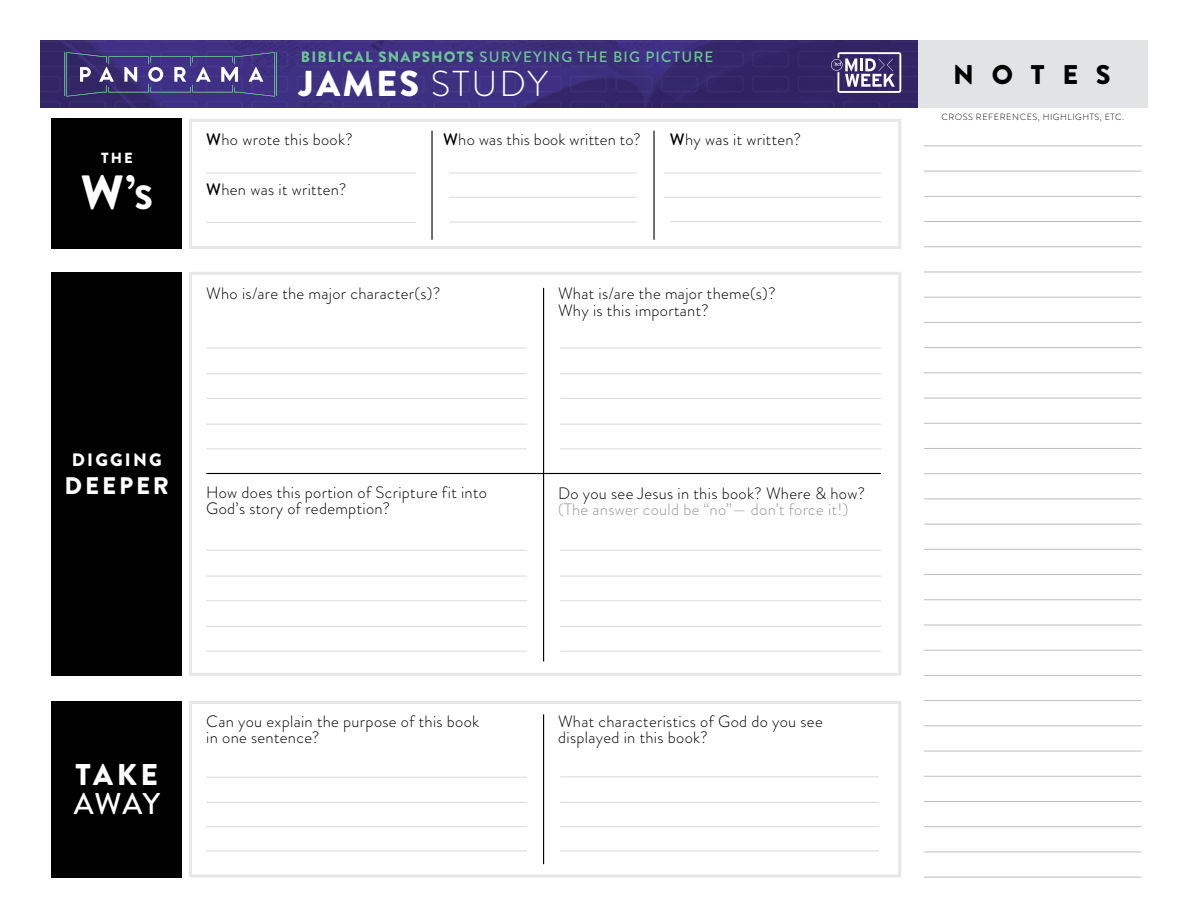
<style>
.page{position:relative;width:1188px;height:918px;background:#fff}
.page>*{position:absolute;margin:0;border:0;box-sizing:border-box;transform-origin:0 0}
.t1{font:900 48px "Brandon Grotesque";color:#fff}
.t2{font:900 36px "Brandon Grotesque";letter-spacing:.06em;color:#fff}
.t3{font:900 30px "Brandon Grotesque";color:#fff}
.t4{font:500 30px "Brandon Grotesque";color:#fff}
.t5{font:900 27px "Brandon Grotesque";letter-spacing:.66em;color:#000}
.t6{font:900 24px "Brandon Grotesque";letter-spacing:.12em;color:#fff}
.t7{font:900 18px "Brandon Grotesque";letter-spacing:.12em;color:#fff}
.t8{font:300 16.5px/16.5px "Brandon Grotesque";letter-spacing:.02em;color:#000}
.t9{font:300 16.5px "Brandon Grotesque";letter-spacing:.02em;color:#939598}
.t10{font:500 15px "Brandon Grotesque";letter-spacing:.08em;color:#6ec497}
.t11{font:900 14.7px "Brandon Grotesque";color:#fff}
.t12{font:300 9px "Brandon Grotesque";letter-spacing:.06em;color:#000}
.s1{font-size:33.6px}
.s2{font-weight:900}
.s3{font-weight:300}
.s4{font-weight:500}
</style>
<div class="page">
<div style="left:918px;top:40px;width:230px;height:68px;background:#e2e3e4"></div>
<hr style="left:924px;top:146px;width:218px;height:1px;background:#bcbec0">
<hr style="left:924px;top:171px;width:218px;height:1px;background:#bcbec0">
<hr style="left:924px;top:196px;width:218px;height:1px;background:#bcbec0">
<hr style="left:924px;top:221px;width:218px;height:1px;background:#bcbec0">
<hr style="left:924px;top:246px;width:218px;height:1px;background:#bcbec0">
<hr style="left:924px;top:272px;width:218px;height:1px;background:#bcbec0">
<hr style="left:924px;top:297px;width:218px;height:1px;background:#bcbec0">
<hr style="left:924px;top:322px;width:218px;height:1px;background:#bcbec0">
<hr style="left:924px;top:347px;width:218px;height:1px;background:#bcbec0">
<hr style="left:924px;top:372px;width:218px;height:1px;background:#bcbec0">
<hr style="left:924px;top:398px;width:218px;height:1px;background:#bcbec0">
<hr style="left:924px;top:423px;width:218px;height:1px;background:#bcbec0">
<hr style="left:924px;top:448px;width:218px;height:1px;background:#bcbec0">
<hr style="left:924px;top:473px;width:218px;height:1px;background:#bcbec0">
<hr style="left:924px;top:499px;width:218px;height:1px;background:#bcbec0">
<hr style="left:924px;top:524px;width:218px;height:1px;background:#bcbec0">
<hr style="left:924px;top:549px;width:218px;height:1px;background:#bcbec0">
<hr style="left:924px;top:574px;width:218px;height:1px;background:#bcbec0">
<hr style="left:924px;top:599px;width:218px;height:1px;background:#bcbec0">
<hr style="left:924px;top:625px;width:218px;height:1px;background:#bcbec0">
<hr style="left:924px;top:650px;width:218px;height:1px;background:#bcbec0">
<hr style="left:924px;top:675px;width:218px;height:1px;background:#bcbec0">
<hr style="left:924px;top:700px;width:218px;height:1px;background:#bcbec0">
<hr style="left:924px;top:725px;width:218px;height:1px;background:#bcbec0">
<hr style="left:924px;top:751px;width:218px;height:1px;background:#bcbec0">
<hr style="left:924px;top:776px;width:218px;height:1px;background:#bcbec0">
<hr style="left:924px;top:801px;width:218px;height:1px;background:#bcbec0">
<hr style="left:924px;top:826px;width:218px;height:1px;background:#bcbec0">
<hr style="left:924px;top:852px;width:218px;height:1px;background:#bcbec0">
<hr style="left:924px;top:877px;width:218px;height:1px;background:#bcbec0">
<div style="left:52px;top:119px;width:130px;height:130px;background:#000"></div>
<div style="left:52px;top:272px;width:130px;height:404px;background:#000"></div>
<div style="left:52px;top:701px;width:130px;height:177px;background:#000"></div>
<div style="left:189px;top:119px;width:712px;height:130px;background:#fff;border:3px solid #e6e7e8"></div>
<div style="left:189px;top:272px;width:712px;height:404px;background:#fff;border:3px solid #e6e7e8"></div>
<div style="left:189px;top:701px;width:712px;height:177px;background:#fff;border:3px solid #e6e7e8"></div>
<hr style="left:431px;top:131px;width:2px;height:109px;background:#000">
<hr style="left:206px;top:172px;width:210px;height:2px;background:#dcddde">
<hr style="left:206px;top:373px;width:321px;height:1px;background:#dcddde">
<hr style="left:560px;top:373px;width:321px;height:1px;background:#dcddde">
<hr style="left:560px;top:575px;width:321px;height:2px;background:#dcddde">
<hr style="left:206px;top:575px;width:321px;height:2px;background:#dcddde">
<hr style="left:206px;top:424px;width:321px;height:1px;background:#dcddde">
<hr style="left:560px;top:424px;width:321px;height:1px;background:#dcddde">
<hr style="left:560px;top:626px;width:321px;height:1px;background:#dcddde">
<hr style="left:206px;top:626px;width:321px;height:1px;background:#dcddde">
<hr style="left:206px;top:347px;width:321px;height:2px;background:#dcddde">
<hr style="left:560px;top:347px;width:321px;height:2px;background:#dcddde">
<hr style="left:560px;top:550px;width:321px;height:1px;background:#dcddde">
<hr style="left:206px;top:550px;width:321px;height:1px;background:#dcddde">
<hr style="left:206px;top:398px;width:321px;height:1px;background:#dcddde">
<hr style="left:560px;top:398px;width:321px;height:1px;background:#dcddde">
<hr style="left:560px;top:600px;width:321px;height:1px;background:#dcddde">
<hr style="left:206px;top:600px;width:321px;height:1px;background:#dcddde">
<hr style="left:206px;top:448px;width:321px;height:1px;background:#dcddde">
<hr style="left:560px;top:448px;width:321px;height:1px;background:#dcddde">
<hr style="left:560px;top:651px;width:321px;height:1px;background:#dcddde">
<hr style="left:206px;top:651px;width:321px;height:1px;background:#dcddde">
<hr style="left:206px;top:826px;width:321px;height:1px;background:#dcddde">
<hr style="left:560px;top:826px;width:319px;height:1px;background:#dcddde">
<hr style="left:206px;top:802px;width:321px;height:1px;background:#dcddde">
<hr style="left:206px;top:777px;width:321px;height:1px;background:#dcddde">
<hr style="left:560px;top:802px;width:319px;height:1px;background:#dcddde">
<hr style="left:560px;top:776px;width:319px;height:1px;background:#dcddde">
<hr style="left:449px;top:172px;width:188px;height:2px;background:#dcddde">
<hr style="left:449px;top:197px;width:188px;height:1px;background:#dcddde">
<hr style="left:449px;top:222px;width:188px;height:1px;background:#dcddde">
<hr style="left:664px;top:172px;width:217px;height:2px;background:#dcddde">
<hr style="left:664px;top:197px;width:217px;height:1px;background:#dcddde">
<hr style="left:670px;top:221px;width:211px;height:1px;background:#dcddde">
<hr style="left:206px;top:222px;width:210px;height:1px;background:#dcddde">
<hr style="left:206px;top:473px;width:675px;height:1px;background:#000">
<hr style="left:206px;top:850px;width:321px;height:2px;background:#dcddde">
<hr style="left:560px;top:850px;width:319px;height:2px;background:#dcddde">
<hr style="left:543px;top:288px;width:1px;height:374px;background:#000">
<hr style="left:653px;top:131px;width:2px;height:109px;background:#000">
<hr style="left:543px;top:714px;width:1px;height:150px;background:#000">
<img style="left:40px;top:40px;width:878px;height:68px">
<svg style="left:66px;top:52px;width:209px;height:45px;background:#50498a"></svg>
<hr style="left:64px;top:52px;width:1px;height:44px;background:#6ec497">
<hr style="left:276px;top:52px;width:1px;height:44px;background:#6ec497">
<svg style="left:831px;top:52px;width:70px;height:41px"></svg>
<p class="t11" style="left:101px;top:148px;width:33px">the</p>
<h1 class="t1" style="left:81px;top:158px;width:73px">W’<span class="s1">s</span></h1>
<p class="t10" style="left:301px;top:47px;width:414px"><span class="s2">BIBLICAL SNAPSHOTS</span> SURVEYING THE BIG PICTURE</p>
<h2 class="t2" style="left:299px;top:58px;width:251px">JAMES <span class="s3">STUDY</span></h2>
<p class="t8" style="left:206px;top:131px;width:148px"><span class="s4">W</span>ho wrote this book?</p>
<p class="t8" style="left:206px;top:181px;width:142px"><span class="s4">W</span>hen was it written?</p>
<p class="t8" style="left:443px;top:131px;width:199px"><span class="s4">W</span>ho was this book written to?</p>
<p class="t8" style="left:670px;top:131px;width:133px"><span class="s4">W</span>hy was it written?</p>
<p class="t8" style="left:206px;top:286px;width:236px">Who is/are the major character(s)?</p>
<p class="t8" style="left:558px;top:286px;width:219px">What is/are the major theme(s)?<br>Why is this important?</p>
<p class="t7" style="left:72px;top:447px;width:91px">DIGGING</p>
<h3 class="t6" style="left:65px;top:469px;width:106px">DEEPER</h3>
<p class="t8" style="left:206px;top:484px;width:282px">How does this portion of Scripture fit into<br>God’s story of redemption?</p>
<p class="t8" style="left:558px;top:485px;width:309px">Do you see Jesus in this book? Where &amp; how?</p>
<p class="t9" style="left:558px;top:498px;width:292px">(The answer could be “no”— don’t force it!)</p>
<h3 class="t5" style="left:953px;top:56px;width:159px">NOTES</h3>
<p class="t12" style="left:941px;top:111px;width:184px">CROSS REFERENCES, HIGHLIGHTS, ETC.</p>
<h3 class="t3" style="left:75px;top:754px;width:84px">TAKE</h3>
<h3 class="t4" style="left:74px;top:783px;width:88px">AWAY</h3>
<p class="t8" style="left:206px;top:713px;width:275px">Can you explain the purpose of this book in one sentence?</p>
<p class="t8" style="left:558px;top:713px;width:266px">What characteristics of God do you see displayed in this book?</p>
</div>
